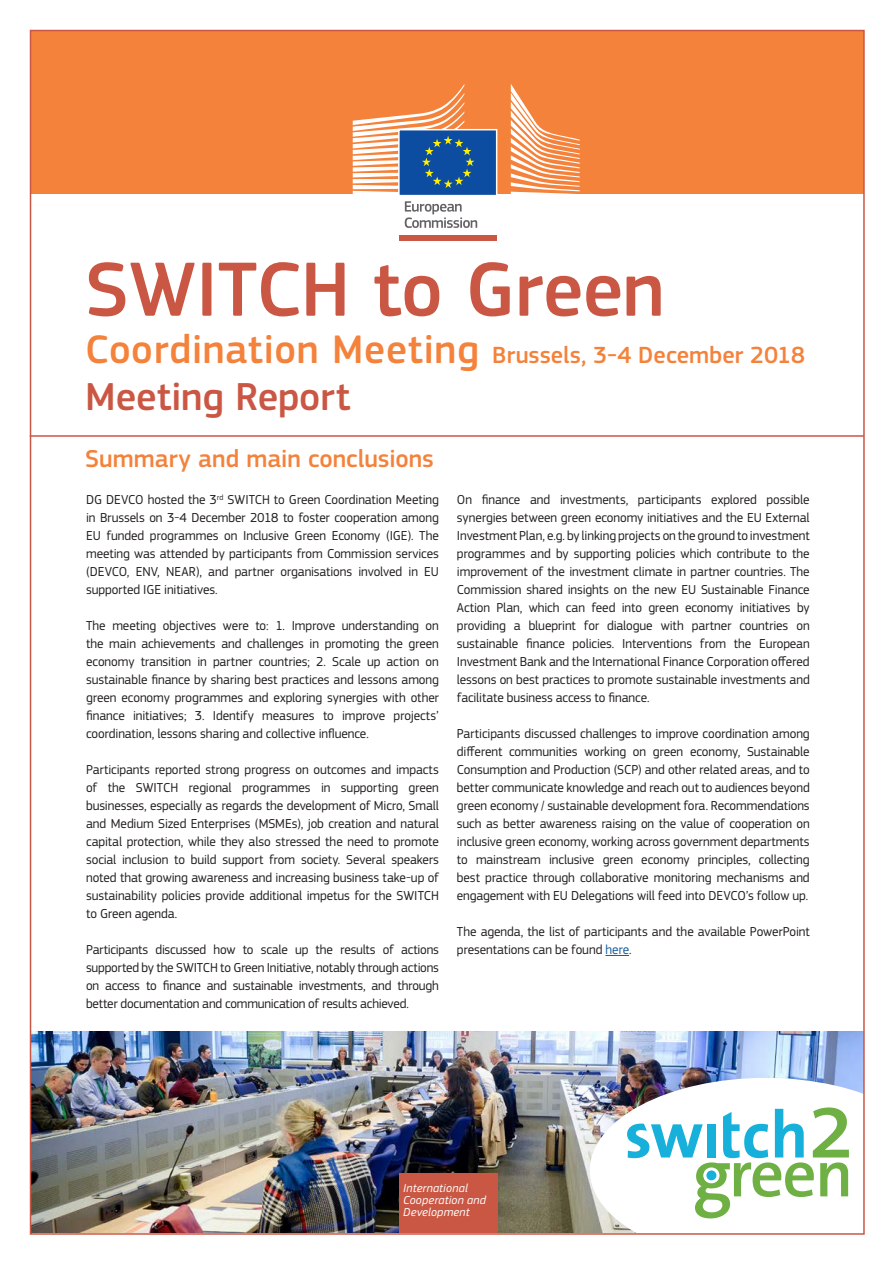
<style>
.page{position:relative;width:893px;height:1263px;background:#fff}
.page>*{position:absolute;margin:0;border:0;box-sizing:border-box;transform-origin:0 0}
.t1{font:500 79.8px "EC Square Sans Pro";letter-spacing:-.005em;color:#ca5744}
.t2{font:600 75.75px "The Sans B W6";color:#6eb043;scale:1.1 1}
.t3{font:600 73.5px "The Sans B W6";color:#6eb043}
.t4{font:600 66.9px "The Sans B W6";color:#6eb043}
.t5{font:500 40.5px "EC Square Sans Pro";color:#ca5744}
.t6{font:500 25.5px "EC Square Sans Pro";color:#f4823b}
.t7{font:500 24.3px "EC Square Sans Pro";color:#f4823b}
.t8{font:13.5px/18px "EC Square Sans Pro";letter-spacing:-.01em;color:#231f20;text-align:justify}
.Cover_Bottom_EuropeA{font:italic 12px/12px "EC Square Sans Pro";letter-spacing:.015em;color:#fff}
.s1{font-size:41.4px}
.s2{color:#175d9e}
</style>
<div class="page">
<img style="left:33px;top:1031px;width:829px;height:201px">
<div style="left:0;top:30px;width:893px;height:164px;background:#f4823b"></div>
<div style="left:399px;top:130px;width:98px;height:65px;background:#0d4da1"></div>
<svg style="left:353px;top:84px;width:121px;height:110px"></svg>
<div style="left:399px;top:235px;width:98px;height:6px;background:#ca5744"></div>
<svg style="left:511px;top:84px;width:69px;height:110px"></svg>
<svg style="left:405px;top:201px;width:72px;height:27px"></svg>
<div style="left:399px;top:1173px;width:98px;height:85px;background:#ca5744"></div>
<svg style="left:590px;top:1078px;width:272px;height:154px"></svg>
<svg style="left:627px;top:1109px;width:177px;height:49px"></svg>
<div style="left:707px;top:1124px;width:9px;height:33px;background:#16b0db"></div>
<svg style="left:703px;top:1167px;width:16px;height:16px"></svg>
<div style="left:864px;top:0;width:29px;height:1263px;background:#fff"></div>
<div style="left:0;top:1233px;width:893px;height:30px;background:#fff"></div>
<div style="left:398px;top:129px;width:99px;height:67px;border:2px solid #fff"></div>
<div style="left:0;top:0;width:30px;height:1263px;background:#fff"></div>
<svg style="left:605px;top:955px;width:24px;height:1px"></svg>
<hr style="left:30px;top:435px;width:834px;height:2px;background:#ca5744">
<p class="t1" style="left:85px;top:243px;width:581px">SWITCH to Green</p>
<p class="t7" style="left:85px;top:341px;width:722px"><span class="s1">Coordination Meeting</span> Brussels, 3-4 December 2018</p>
<p class="t5" style="left:85px;top:373px;width:267px">Meeting Report</p>
<p class="t6" style="left:85px;top:444px;width:350px">Summary and main conclusions</p>
<p class="t8" style="left:86px;top:491px;width:354px">DG DEVCO hosted the 3<sup>rd</sup> SWITCH to Green Coordination Meeting in Brussels on 3-4 December 2018 to foster cooperation among EU funded programmes on Inclusive Green Economy (IGE). The meeting was attended by participants from Commission services (DEVCO, ENV, NEAR), and partner organisations involved in EU supported IGE initiatives.</p>
<p class="t8" style="left:86px;top:617px;width:354px">The meeting objectives were to: 1. Improve understanding on the main achievements and challenges in promoting the green economy transition in partner countries; 2. Scale up action on sustainable finance by sharing best practices and lessons among green economy programmes and exploring synergies with other finance initiatives; 3. Identify measures to improve projects’ coordination, lessons sharing and collective influence.</p>
<p class="t8" style="left:86px;top:761px;width:354px">Participants reported strong progress on outcomes and impacts of the SWITCH regional programmes in supporting green businesses, especially as regards the development of Micro, Small and Medium Sized Enterprises (MSMEs), job creation and natural capital protection, while they also stressed the need to promote social inclusion to build support from society. Several speakers noted that growing awareness and increasing business take-up of sustainability policies provide additional impetus for the SWITCH to Green agenda.</p>
<p class="t8" style="left:86px;top:941px;width:354px">Participants discussed how to scale up the results of actions supported by the SWITCH to Green Initiative, notably through actions on access to finance and sustainable investments, and through better documentation and communication of results achieved.</p>
<p class="t8" style="left:457px;top:491px;width:354px">On finance and investments, participants explored possible synergies between green economy initiatives and the EU External Investment Plan, e.g. by linking projects on the ground to investment programmes and by supporting policies which contribute to the improvement of the investment climate in partner countries. The Commission shared insights on the new EU Sustainable Finance Action Plan, which can feed into green economy initiatives by providing a blueprint for dialogue with partner countries on sustainable finance policies. Interventions from the European Investment Bank and the International Finance Corporation offered lessons on best practices to promote sustainable investments and facilitate business access to finance.</p>
<p class="t8" style="left:457px;top:725px;width:354px">Participants discussed challenges to improve coordination among different communities working on green economy, Sustainable Consumption and Production (SCP) and other related areas, and to better communicate knowledge and reach out to audiences beyond green economy / sustainable development fora. Recommendations such as better awareness raising on the value of cooperation on inclusive green economy, working across government departments to mainstream inclusive green economy principles, collecting best practice through collaborative monitoring mechanisms and engagement with EU Delegations will feed into DEVCO’s follow up.</p>
<p class="t8" style="left:457px;top:923px;width:354px">The agenda, the list of participants and the available PowerPoint presentations can be found <span class="s2">here</span>.</p>
<p class="Cover_Bottom_EuropeA" style="left:403px;top:1182px;width:84px">International<br>Cooperation and<br>Development</p>
<p class="t2" style="left:808px;top:1083px;width:43px">2</p>
<p class="t4" style="left:729px;top:1131px;width:126px">reen</p>
<p class="t3" style="left:692px;top:1128px;width:41px">g</p>
</div>
